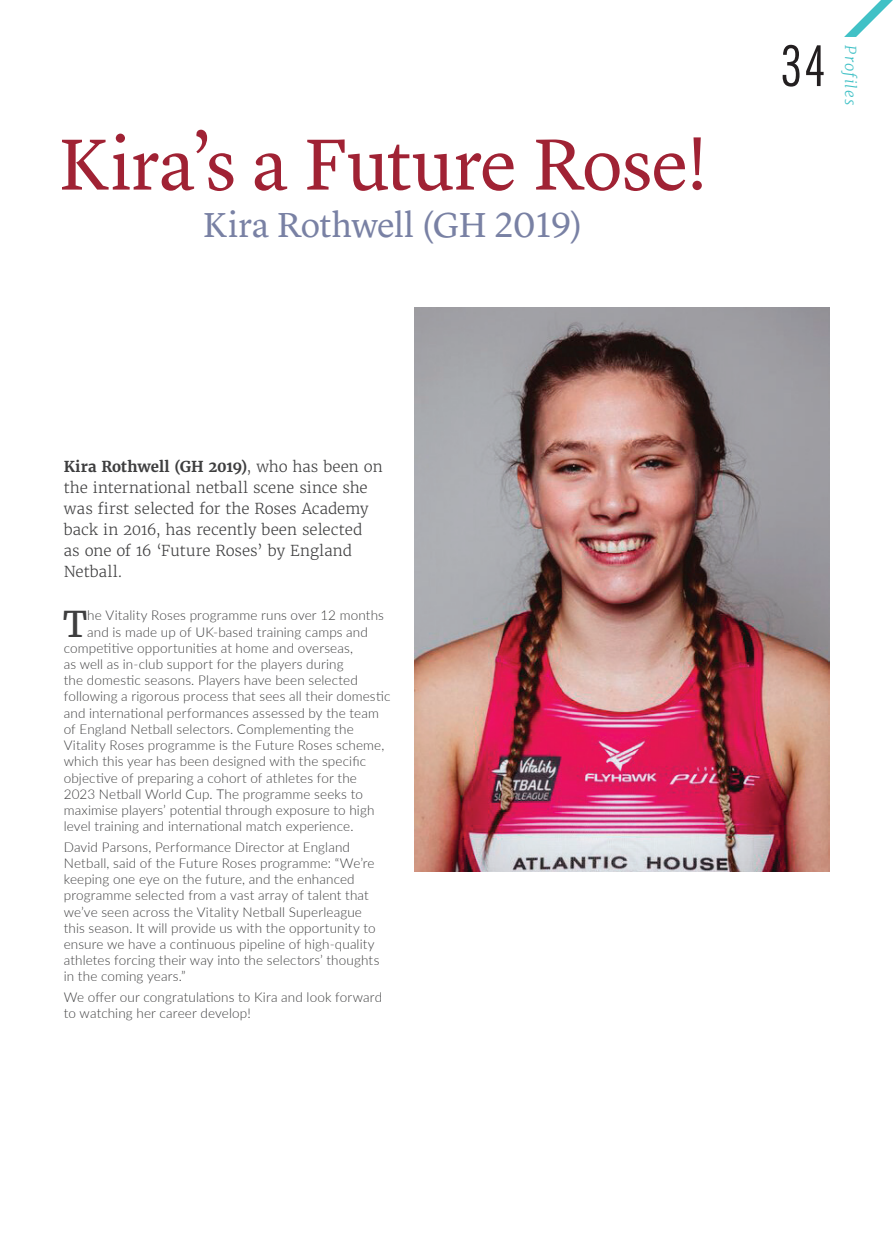
<style>
.page{position:relative;width:893px;height:1234px;background:#fff}
.page>*{position:absolute;margin:0;border:0;box-sizing:border-box;transform-origin:0 0}
.Bold_Italics{font:75px "Lyon Text";letter-spacing:-.005em;color:#a02234}
.t1{font:300 condensed 54px "Futura Std";color:#231f20}
.Bold_Italics-2{font:36px "Lyon Text";letter-spacing:-.01em;color:#7981a4}
.Body_Copy__Without_I{font:35.25px "Merriweather";color:#3e3e3f}
.Intro_with_drop_cap{font:300 15px/21px "Merriweather";color:#3e3e3f}
.t2{font:italic 300 15px "Merriweather";letter-spacing:.075em;color:#41c1c6}
.Body_Copy__Without_I-2{font:300 13.5px/16.2px "Lato";letter-spacing:.01em;color:#3e3e3f}
.s1{font-weight:700}
</style>
<div class="page">
<svg style="left:844px;top:0;width:49px;height:37px"></svg>
<img style="left:414px;top:307px;width:415px;height:564px">
<p class="Bold_Italics" style="left:58px;top:107px;width:651px">Kira’s a Future Rose!</p>
<p class="Bold_Italics-2" style="left:203px;top:197px;width:381px">Kira Rothwell (GH 2019)</p>
<h2 class="t1" style="left:780px;top:34px;width:48px">34</h2>
<p class="t2" style="left:860px;top:45px;width:61px;rotate:90deg">Profiles</p>
<p class="Intro_with_drop_cap" style="left:64px;top:456px;width:320px"><span class="s1">Kira Rothwell (GH 2019)</span>, who has been on the international netball scene since she was first selected for the Roses Academy back in 2016, has recently been selected<br>as one of 16 ‘Future Roses’ by England Netball.</p>
<p class="Body_Copy__Without_I" style="left:63px;top:601px;width:26px">T</p>
<p class="Body_Copy__Without_I-2" style="left:87px;top:607px;width:298px">he Vitality Roses programme runs over 12 months</p>
<p class="Body_Copy__Without_I-2" style="left:87px;top:623px;width:282px">and is made up of UK-based training camps and</p>
<p class="Body_Copy__Without_I-2" style="left:64px;top:639px;width:291px">competitive opportunities at home and overseas,</p>
<p class="Body_Copy__Without_I-2" style="left:64px;top:655px;width:281px">as well as in-club support for the players during</p>
<p class="Body_Copy__Without_I-2" style="left:64px;top:671px;width:296px">the domestic seasons. Players have been selected</p>
<p class="Body_Copy__Without_I-2" style="left:64px;top:688px;width:328px">following a rigorous process that sees all their domestic</p>
<p class="Body_Copy__Without_I-2" style="left:64px;top:704px;width:317px">and international performances assessed by the team</p>
<p class="Body_Copy__Without_I-2" style="left:64px;top:720px;width:291px">of England Netball selectors. Complementing the</p>
<p class="Body_Copy__Without_I-2" style="left:64px;top:736px;width:322px">Vitality Roses programme is the Future Roses scheme,</p>
<p class="Body_Copy__Without_I-2" style="left:64px;top:752px;width:304px">which this year has been designed with the specific</p>
<p class="Body_Copy__Without_I-2" style="left:64px;top:769px;width:295px">objective of preparing a cohort of athletes for the</p>
<p class="Body_Copy__Without_I-2" style="left:64px;top:785px;width:301px">2023 Netball World Cup. The programme seeks to</p>
<p class="Body_Copy__Without_I-2" style="left:64px;top:801px;width:312px">maximise players’ potential through exposure to high</p>
<p class="Body_Copy__Without_I-2" style="left:64px;top:817px;width:291px">level training and international match experience.</p>
<p class="Body_Copy__Without_I-2" style="left:64px;top:838px;width:317px">David Parsons, Performance Director at England Netball, said of the Future Roses programme: “We’re keeping one eye on the future, and the enhanced programme selected from a vast array of talent that we’ve seen across the Vitality Netball Superleague this season. It will provide us with the opportunity to ensure we have a continuous pipeline of high-quality athletes forcing their way into the selectors’ thoughts in the coming years.”</p>
<p class="Body_Copy__Without_I-2" style="left:64px;top:988px;width:320px">We offer our congratulations to Kira and look forward to watching her career develop!</p>
</div>
